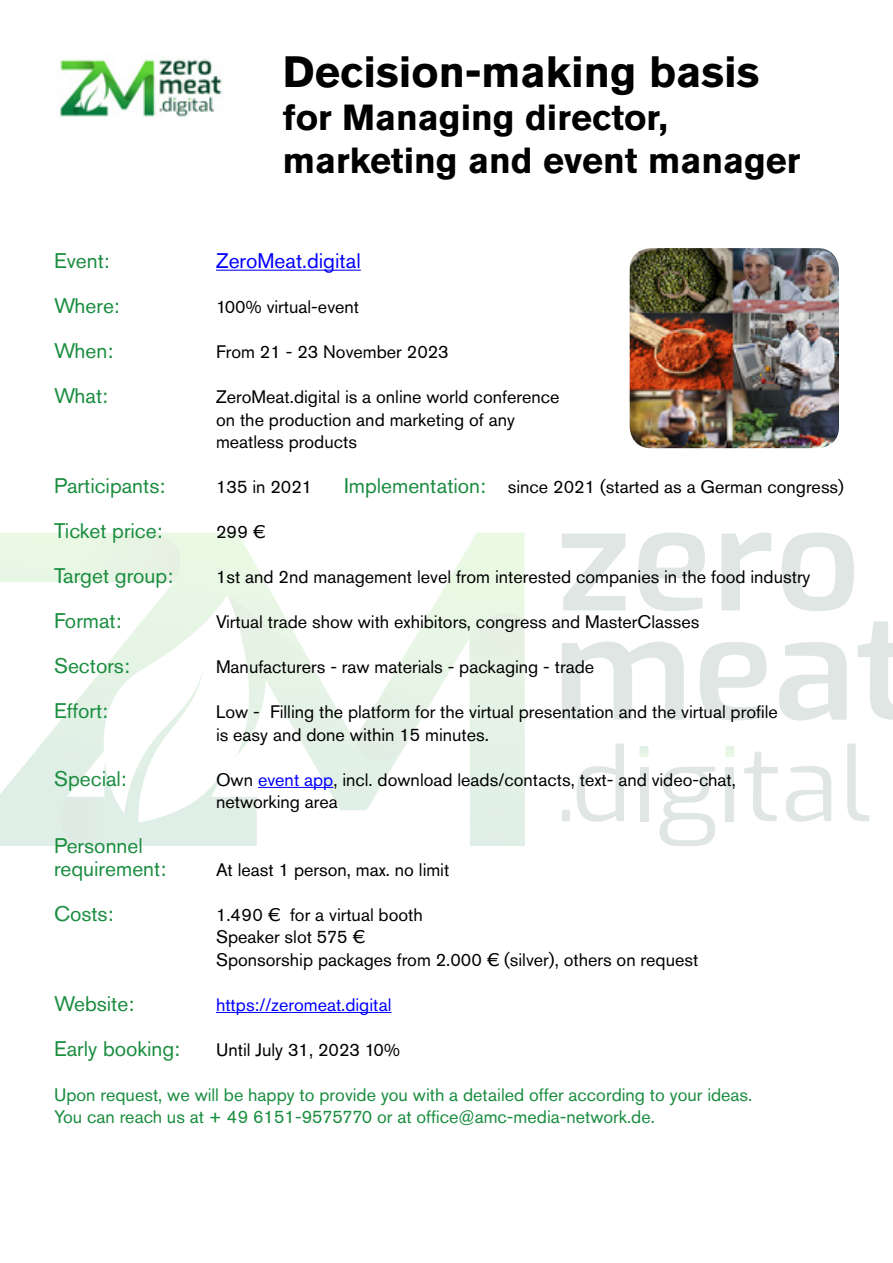
<style>
.page{position:relative;width:893px;height:1263px;background:#fff}
.page>*{position:absolute;margin:0;border:0;box-sizing:border-box;transform-origin:0 0}
.t1{font:700 43.5px "Akzidenz Grotesk Pro";color:#000}
.t2{font:700 36px "Akzidenz Grotesk Pro";color:#000}
.t3{font:21px "Akzidenz Grotesk Pro";color:#1a8d3f}
.t4{font:21px "Akzidenz Grotesk Pro";color:#00f}
.t5{font:18px "Akzidenz Grotesk Pro";color:#000}
.t6{font:18px "Akzidenz Grotesk Pro";color:#1a8d3f}
.t7{font:18px "Akzidenz Grotesk Pro";color:#00f}
.s1{font-size:21px;color:#1b8b41}
.s2{color:#00f}
</style>
<div class="page">
<svg style="left:0;top:533px;width:525px;height:313px"></svg>
<div style="left:469px;top:613px;width:56px;height:135px;background:#e5f2e4"></div>
<svg style="left:354px;top:675px;width:86px;height:85px"></svg>
<div style="left:59px;top:533px;width:122px;height:49px;background:#e8f5e4"></div>
<div style="left:60px;top:797px;width:80px;height:49px;background:#dfeee6"></div>
<svg style="left:227px;top:594px;width:107px;height:137px"></svg>
<svg style="left:562px;top:534px;width:64px;height:76px"></svg>
<svg style="left:638px;top:533px;width:67px;height:78px"></svg>
<svg style="left:721px;top:533px;width:50px;height:77px"></svg>
<svg style="left:782px;top:532px;width:72px;height:79px"></svg>
<svg style="left:562px;top:810px;width:8px;height:11px"></svg>
<svg style="left:577px;top:743px;width:47px;height:79px"></svg>
<svg style="left:639px;top:746px;width:10px;height:11px"></svg>
<div style="left:640px;top:767px;width:8px;height:54px;background:#dfe6e3"></div>
<svg style="left:660px;top:767px;width:55px;height:79px"></svg>
<svg style="left:725px;top:746px;width:9px;height:11px"></svg>
<div style="left:726px;top:767px;width:8px;height:54px;background:#dfe6e3"></div>
<svg style="left:744px;top:752px;width:34px;height:69px"></svg>
<svg style="left:786px;top:766px;width:45px;height:56px"></svg>
<svg style="left:847px;top:743px;width:22px;height:78px"></svg>
<svg style="left:562px;top:642px;width:122px;height:78px"></svg>
<svg style="left:700px;top:642px;width:66px;height:78px"></svg>
<svg style="left:779px;top:642px;width:68px;height:78px"></svg>
<svg style="left:858px;top:621px;width:35px;height:99px"></svg>
<img style="left:60px;top:59px;width:162px;height:58px">
<hr style="left:216px;top:270px;width:145px;height:1px;background:#00f">
<hr style="left:258px;top:787px;width:75px;height:1px;background:#00f">
<hr style="left:216px;top:1012px;width:175px;height:1px;background:#00f">
<img style="left:630px;top:248px;width:209px;height:200px">
<p class="t1" style="left:283px;top:43px;width:478px">Decision-making basis</p>
<p class="t2" style="left:283px;top:94px;width:386px">for Managing director,</p>
<p class="t2" style="left:283px;top:137px;width:519px">marketing and event manager</p>
<p class="t3" style="left:54px;top:247px;width:57px">Event:</p>
<p class="t4" style="left:216px;top:247px;width:146px">ZeroMeat.digital</p>
<p class="t3" style="left:54px;top:292px;width:67px">Where:</p>
<p class="t5" style="left:216px;top:295px;width:145px">100% virtual-event</p>
<p class="t3" style="left:54px;top:337px;width:61px">When:</p>
<p class="t5" style="left:216px;top:340px;width:234px">From 21 - 23 November 2023</p>
<p class="t3" style="left:54px;top:382px;width:55px">What:</p>
<p class="t5" style="left:216px;top:385px;width:345px">ZeroMeat.digital is a online world conference</p>
<p class="t5" style="left:216px;top:408px;width:300px">on the production and marketing of any</p>
<p class="t5" style="left:216px;top:430px;width:143px">meatless products</p>
<p class="t3" style="left:54px;top:472px;width:113px">Participants:</p>
<p class="t5" style="left:216px;top:475px;width:98px">135 in 2021</p>
<p class="t5" style="left:344px;top:475px;width:501px"><span class="s1">Implementation:</span> since 2021 (started as a German congress)</p>
<p class="t3" style="left:54px;top:517px;width:110px">Ticket price:</p>
<p class="t5" style="left:216px;top:520px;width:51px">299 €</p>
<p class="t3" style="left:54px;top:562px;width:121px">Target group:</p>
<p class="t5" style="left:216px;top:565px;width:596px">1st and 2nd management level from interested companies in the food industry</p>
<p class="t3" style="left:54px;top:607px;width:69px">Format:</p>
<p class="t5" style="left:216px;top:610px;width:485px">Virtual trade show with exhibitors, congress and MasterClasses</p>
<p class="t3" style="left:54px;top:652px;width:77px">Sectors:</p>
<p class="t5" style="left:216px;top:655px;width:380px">Manufacturers - raw materials - packaging - trade</p>
<p class="t3" style="left:54px;top:697px;width:55px">Effort:</p>
<p class="t5" style="left:216px;top:700px;width:563px">Low - Filling the platform for the virtual presentation and the virtual profile</p>
<p class="t5" style="left:216px;top:723px;width:274px">is easy and done within 15 minutes.</p>
<p class="t3" style="left:54px;top:765px;width:74px">Special:</p>
<p class="t5" style="left:216px;top:768px;width:521px">Own <span class="s2">event app</span>, incl. download leads/contacts, text- and video-chat,</p>
<p class="t5" style="left:216px;top:790px;width:123px">networking area</p>
<p class="t3" style="left:54px;top:832px;width:90px">Personnel</p>
<p class="t3" style="left:54px;top:855px;width:114px">requirement:</p>
<p class="t5" style="left:216px;top:858px;width:235px">At least 1 person, max. no limit</p>
<p class="t3" style="left:54px;top:900px;width:61px">Costs:</p>
<p class="t5" style="left:216px;top:903px;width:208px">1.490 € for a virtual booth</p>
<p class="t5" style="left:216px;top:925px;width:151px">Speaker slot 575 €</p>
<p class="t5" style="left:216px;top:948px;width:484px">Sponsorship packages from 2.000 € (silver), others on request</p>
<p class="t3" style="left:54px;top:990px;width:82px">Website:</p>
<p class="t7" style="left:216px;top:993px;width:177px">https://zeromeat.digital</p>
<p class="t3" style="left:54px;top:1035px;width:127px">Early booking:</p>
<p class="t5" style="left:216px;top:1038px;width:186px">Until July 31, 2023 10%</p>
<p class="t6" style="left:54px;top:1083px;width:700px">Upon request, we will be happy to provide you with a detailed offer according to your ideas.</p>
<p class="t6" style="left:54px;top:1105px;width:602px">You can reach us at + 49 6151-9575770 or at office@amc-media-network.de.</p>
</div>
